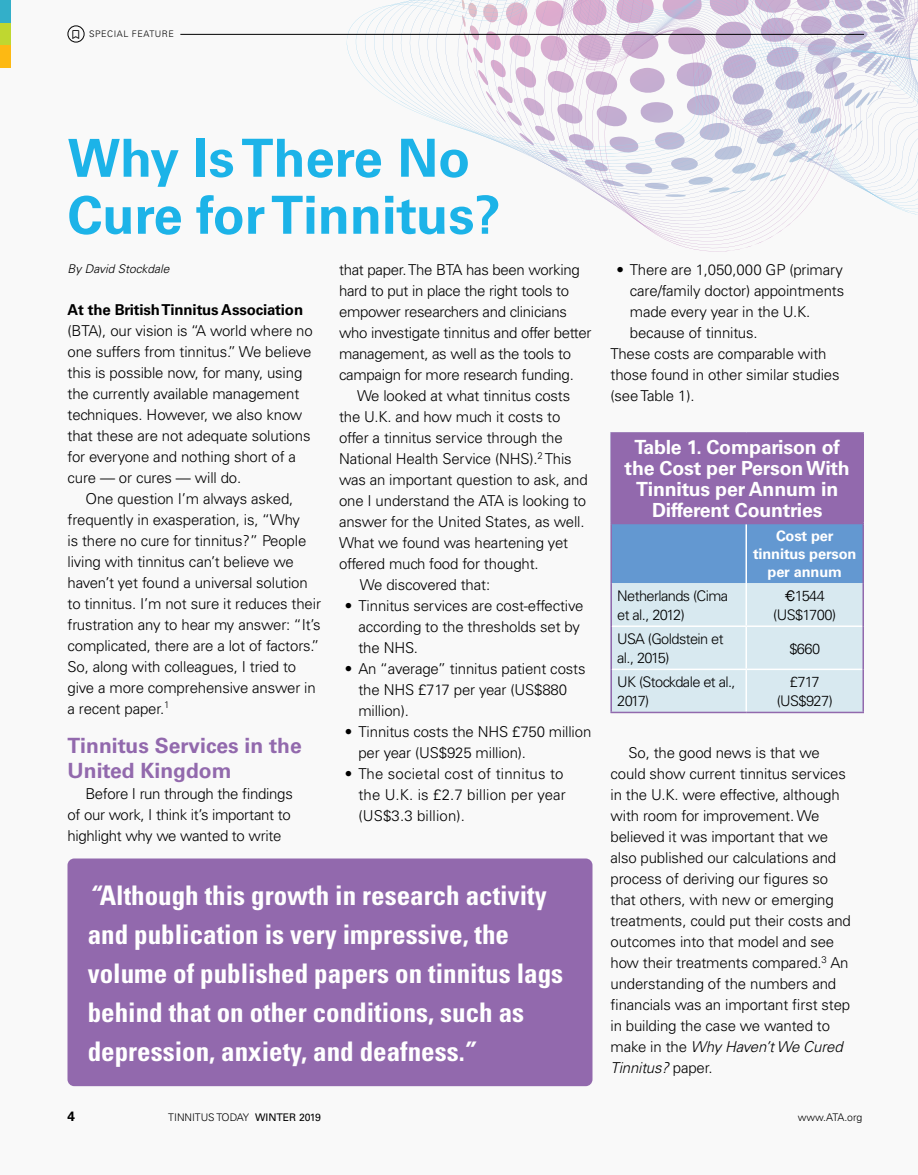
<style>
.page{position:relative;width:918px;height:1175px;background:#fff}
.page>*{position:absolute;margin:0;border:0;box-sizing:border-box;transform-origin:0 0}
.head_1{font:700 52.5px/57px "Univers";color:#1cb3e8}
.pull_quote_2{font:700 condensed 27px/39px "Univers";color:#fff}
.sub_1{font:700 21px/25.5px "Univers";color:#9269ad}
.Table-Figure_Title{font:700 19.5px/21px "Univers";letter-spacing:-.01em;color:#fff;text-align:center}
.bt{font:300 15px/21px "Univers";letter-spacing:-.01em;color:#000}
.bt_no_indent{font:300 15px/21px "Univers";letter-spacing:-.01em;color:#000}
.bt-2{font:300 15px/21px "Univers";letter-spacing:.01em;color:#000}
.bt_white_no_indent{font:300 14.7px/19.5px "Univers";letter-spacing:-.04em;color:#000}
.Table_Sub_Title{font:700 14.7px/18px "Univers";letter-spacing:-.01em;color:#fff;text-align:center}
.t1{font:700 13.5px "Univers";color:#000}
.byline{font:italic 300 12px "Univers";color:#000}
.t2{font:300 10.5px "Univers";color:#000}
.category{font:300 9px "Univers";letter-spacing:.06em;color:#000}
.s1{font-weight:700}
.s2{font-style:italic}
.s3{font-family:"Helvetica";font-weight:400}
.s4{font-weight:400}
</style>
<div class="page">
<div style="left:0;top:0;width:918px;height:1174px;background:#f9f9f9"></div>
<svg style="left:590px;top:189px;width:328px;height:5px"></svg>
<svg style="left:343px;top:0;width:575px;height:189px"></svg>
<div style="left:0;top:0;width:10px;height:23px;background:#33afc9"></div>
<div style="left:0;top:23px;width:10px;height:22px;background:#bfd730"></div>
<div style="left:0;top:45px;width:10px;height:23px;background:#fdb913"></div>
<div style="left:68px;top:858px;width:524px;height:228px;background:#9269ad;border-radius:7px"></div>
<div style="left:611px;top:433px;width:252px;height:90px;background:#9269ad"></div>
<svg style="left:612px;top:524px;width:250px;height:187px;background:#b2cee6"></svg>
<hr style="left:862px;top:433px;width:2px;height:89px;background:#9269ad">
<hr style="left:746px;top:524px;width:1px;height:59px;background:#fff">
<hr style="left:746px;top:583px;width:1px;height:42px;background:#fff">
<hr style="left:612px;top:625px;width:134px;height:2px;background:#fff">
<hr style="left:746px;top:625px;width:116px;height:2px;background:#fff">
<hr style="left:746px;top:627px;width:1px;height:41px;background:#fff">
<hr style="left:612px;top:668px;width:134px;height:2px;background:#fff">
<hr style="left:746px;top:668px;width:116px;height:2px;background:#fff">
<hr style="left:746px;top:670px;width:1px;height:41px;background:#fff">
<hr style="left:610px;top:524px;width:2px;height:59px;background:#9269ad">
<hr style="left:862px;top:524px;width:2px;height:59px;background:#9269ad">
<hr style="left:610px;top:583px;width:2px;height:43px;background:#9269ad">
<hr style="left:862px;top:583px;width:2px;height:43px;background:#9269ad">
<hr style="left:610px;top:626px;width:2px;height:43px;background:#9269ad">
<hr style="left:862px;top:626px;width:2px;height:43px;background:#9269ad">
<hr style="left:610px;top:669px;width:2px;height:42px;background:#9269ad">
<hr style="left:862px;top:669px;width:2px;height:42px;background:#9269ad">
<hr style="left:610px;top:711px;width:136px;height:2px;background:#9269ad">
<hr style="left:746px;top:711px;width:118px;height:2px;background:#9269ad">
<hr style="left:610px;top:432px;width:136px;height:1px;background:#9269ad">
<hr style="left:610px;top:433px;width:2px;height:89px;background:#9269ad">
<hr style="left:746px;top:432px;width:118px;height:1px;background:#9269ad">
<hr style="left:610px;top:522px;width:136px;height:2px;background:#9269ad">
<hr style="left:746px;top:522px;width:118px;height:2px;background:#9269ad">
<div style="left:67px;top:25px;width:18px;height:17px;border:1px solid #000;border-radius:50%"></div>
<hr style="left:180px;top:34px;width:684px;height:1px;background:#000">
<p class="category" style="left:89px;top:29px;width:86px">SPECIAL FEATURE</p>
<p class="head_1" style="left:68px;top:130px;width:435px">Why Is There No<br>Cure for Tinnitus?</p>
<p class="byline" style="left:68px;top:261px;width:103px">By David Stockdale</p>
<p class="bt_no_indent" style="left:68px;top:299px;width:247px"><span class="s1">At the British Tinnitus Association </span>(BTA), our vision is “A world where no one suffers from tinnitus.” We believe this is possible now, for many, using the currently available management techniques. However, we also know that these are not adequate solutions for everyone and nothing short of a cure — or cures — will do.</p>
<p class="bt" style="left:68px;top:488px;width:255px;text-indent:18px">One question I’m always asked, frequently in exasperation, is, “Why<br>is there no cure for tinnitus?” People living with tinnitus can’t believe we haven’t yet found a universal solution to tinnitus. I’m not sure it reduces their frustration any to hear my answer: “It’s complicated, there are a lot of factors.” So, along with colleagues, I tried to give a more comprehensive answer in a recent paper.<sup>1</sup></p>
<p class="sub_1" style="left:68px;top:733px;width:236px">Tinnitus Services in the<br>United Kingdom</p>
<p class="bt" style="left:68px;top:783px;width:227px;text-indent:18px">Before I run through the findings of our work, I think it’s important to highlight why we wanted to write</p>
<p class="bt" style="left:339px;top:259px;width:254px">that paper. The BTA has been working hard to put in place the right tools to empower researchers and clinicians who investigate tinnitus and offer better management, as well as the tools to campaign for more research funding.</p>
<p class="bt" style="left:339px;top:385px;width:250px;text-indent:18px">We looked at what tinnitus costs the U.K. and how much it costs to offer a tinnitus service through the National Health Service (NHS).<sup>2</sup> This was an important question to ask, and one I understand the ATA is looking to answer for the United States, as well.<br>What we found was heartening yet offered much food for thought.</p>
<p class="bt" style="left:360px;top:574px;width:132px">We discovered that:</p>
<p class="bt" style="left:358px;top:595px;width:227px;text-indent:-14px">• Tinnitus services are cost-effective according to the thresholds set by the NHS.</p>
<p class="bt" style="left:358px;top:658px;width:229px;text-indent:-14px">• An “average” tinnitus patient costs the NHS £717 per year (US$880 million).</p>
<p class="bt" style="left:358px;top:721px;width:234px;text-indent:-14px">• Tinnitus costs the NHS £750 million per year (US$925 million).</p>
<p class="bt-2" style="left:358px;top:763px;width:209px;text-indent:-14px">• The societal cost of tinnitus to the U.K. is £2.7 billion per year (US$3.3 billion).</p>
<p class="pull_quote_2" style="left:88px;top:875px;width:477px"><span class="s2">“</span>Although this growth in research activity and publication is very impressive, the volume of published papers on tinnitus lags behind that on other conditions, such as depression, anxiety, and deafness.<span class="s2">”</span></p>
<p class="bt" style="left:630px;top:259px;width:216px;text-indent:-14px">• There are 1,050,000 GP (primary care/family doctor) appointments made every year in the U.K. because of tinnitus.</p>
<p class="bt_no_indent" style="left:610px;top:343px;width:231px">These costs are comparable with those found in other similar studies (see Table 1).</p>
<p class="Table-Figure_Title" style="left:625px;top:437px;width:227px">Table 1. Comparison of the Cost per Person With<br>Tinnitus per Annum in<br>Different Countries</p>
<p class="Table_Sub_Title" style="left:753px;top:527px;width:105px">Cost per tinnitus person per annum</p>
<p class="bt_white_no_indent" style="left:617px;top:585px;width:112px">Netherlands (Cima et al., 2012)</p>
<p class="bt_white_no_indent" style="left:785px;top:585px;width:42px"><span class="s3">€</span>1544</p>
<p class="bt_white_no_indent" style="left:773px;top:605px;width:64px">(US$1700)</p>
<p class="bt_white_no_indent" style="left:617px;top:629px;width:108px">USA (Goldstein et al., 2015)</p>
<p class="bt_white_no_indent" style="left:789px;top:638px;width:32px">$660</p>
<p class="bt_white_no_indent" style="left:617px;top:672px;width:120px">UK (Stockdale et al.,<br>2017)</p>
<p class="bt_white_no_indent" style="left:790px;top:672px;width:31px">£717</p>
<p class="bt_white_no_indent" style="left:777px;top:691px;width:58px">(US$927)</p>
<p class="bt" style="left:610px;top:742px;width:242px;text-indent:18px">So, the good news is that we could show current tinnitus services in the U.K. were effective, although with room for improvement. We believed it was important that we also published our calculations and process of deriving our figures so that others, with new or emerging treatments, could put their costs and outcomes into that model and see how their treatments compared.<sup>3</sup> An understanding of the numbers and financials was an important first step in building the case we wanted to make in the <span class="s2">Why Haven’t We Cured<br>Tinnitus?</span> paper.</p>
<p class="t1" style="left:68px;top:1108px;width:9px">4</p>
<p class="t2" style="left:168px;top:1110px;width:154px">TINNITUS TODAY <span class="s4">WINTER 2019</span></p>
<p class="t2" style="left:798px;top:1110px;width:66px">www.ATA.org</p>
</div>
